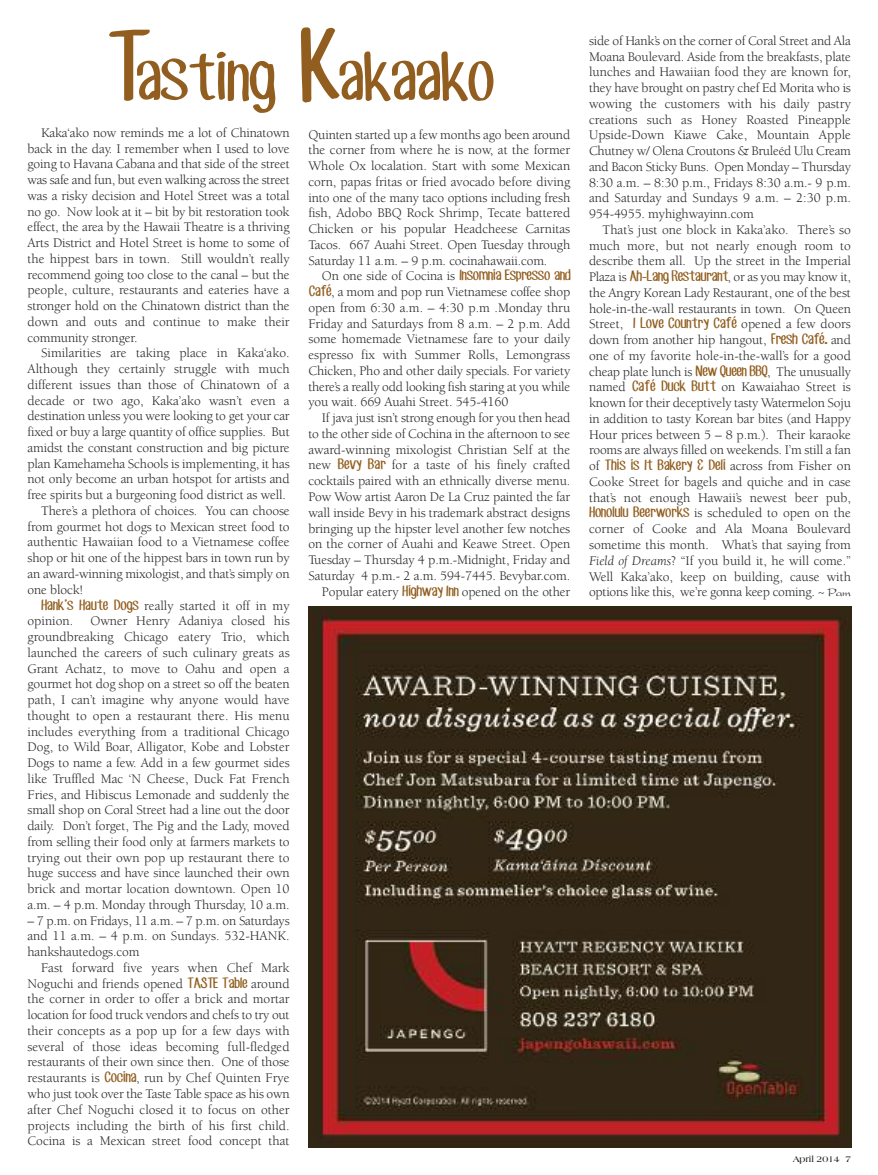
<style>
.page{position:relative;width:878px;height:1175px;background:#fff}
.page>*{position:absolute;margin:0;border:0;box-sizing:border-box;transform-origin:0 0}
.t1{font:60px "CF Jack Story";letter-spacing:-.01em;color:#915e1f}
.t2{font:13.5px/15.8px "Berkeley";letter-spacing:-.01em;color:#272627;text-align:justify}
.t3{font:700 9px "Americana";letter-spacing:-.01em;color:#272627}
.s1{font-size:90px}
.s2{font-family:"CF Jack Story";color:#915e1f}
.s3{font-style:italic}
.s4{font-family:"Present";font-size:12px}
</style>
<div class="page">
<img style="left:309px;top:606px;width:543px;height:541px">
<h1 class="t1" style="left:105px;top:39px;width:388px"><span class="s1">T</span>asting <span class="s1">K</span>akaako</h1>
<p class="t2" style="left:27px;top:126px;width:264px;text-indent:14px">Kaka‘ako now reminds me a lot of Chinatown back in the day. I remember when I used to love going to Havana Cabana and that side of the street was safe and fun, but even walking across the street was a risky decision and Hotel Street was a total no go. Now look at it – bit by bit restoration took effect, the area by the Hawaii Theatre is a thriving Arts District and Hotel Street is home to some of the hippest bars in town. Still wouldn’t really recommend going too close to the canal – but the people, culture, restaurants and eateries have a stronger hold on the Chinatown district than the down and outs and continue to make their community stronger.</p>
<p class="t2" style="left:41px;top:346px;width:250px">Similarities are taking place in Kaka‘ako.</p>
<p class="t2" style="left:28px;top:362px;width:264px">Although they certainly struggle with much</p>
<p class="t2" style="left:28px;top:378px;width:264px">different issues than those of Chinatown of a</p>
<p class="t2" style="left:28px;top:394px;width:264px">decade or two ago, Kaka’ako wasn’t even a</p>
<p class="t2" style="left:28px;top:409px;width:264px">destination unless you were looking to get your car</p>
<p class="t2" style="left:28px;top:425px;width:264px">fixed or buy a large quantity of office supplies. But</p>
<p class="t2" style="left:28px;top:441px;width:264px">amidst the constant construction and big picture</p>
<p class="t2" style="left:28px;top:457px;width:264px">plan Kamehameha Schools is implementing, it has</p>
<p class="t2" style="left:28px;top:472px;width:264px">not only become an urban hotspot for artists and</p>
<p class="t2" style="left:28px;top:488px;width:260px">free spirits but a burgeoning food district as well.</p>
<p class="t2" style="left:41px;top:504px;width:250px">There’s a plethora of choices. You can choose</p>
<p class="t2" style="left:28px;top:520px;width:264px">from gourmet hot dogs to Mexican street food to</p>
<p class="t2" style="left:28px;top:535px;width:264px">authentic Hawaiian food to a Vietnamese coffee</p>
<p class="t2" style="left:28px;top:551px;width:264px">shop or hit one of the hippest bars in town run by</p>
<p class="t2" style="left:28px;top:567px;width:263px">an award-winning mixologist, and that’s simply on</p>
<p class="t2" style="left:28px;top:583px;width:57px">one block!</p>
<p class="t2" style="left:41px;top:598px;width:250px"><span class="s2">Hank’s Haute Dogs</span> really started it off in my</p>
<p class="t2" style="left:28px;top:614px;width:47px">opinion.</p>
<p class="t2" style="left:28px;top:614px;width:264px;text-indent:63px">Owner Henry Adaniya closed his groundbreaking Chicago eatery Trio, which launched the careers of such culinary greats as Grant Achatz, to move to Oahu and open a gourmet hot dog shop on a street so off the beaten path, I can’t imagine why anyone would have thought to open a restaurant there. His menu includes everything from a traditional Chicago Dog, to Wild Boar, Alligator, Kobe and Lobster Dogs to name a few. Add in a few gourmet sides like Truffled Mac ‘N Cheese, Duck Fat French Fries, and Hibiscus Lemonade and suddenly the small shop on Coral Street had a line out the door daily. Don’t forget, The Pig and the Lady, moved from selling their food only at farmers markets to trying out their own pop up restaurant there to huge success and have since launched their own brick and mortar location downtown. Open 10 a.m. – 4 p.m. Monday through Thursday, 10 a.m.</p>
<p class="t2" style="left:27px;top:913px;width:264px">– 7 p.m. on Fridays, 11 a.m. – 7 p.m. on Saturdays and 11 a.m. – 4 p.m. on Sundays. 532-HANK. hankshautedogs.com</p>
<p class="t2" style="left:27px;top:961px;width:264px;text-indent:14px">Fast forward five years when Chef Mark Noguchi and friends opened <span class="s2">TASTE Table</span> around the corner in order to offer a brick and mortar location for food truck vendors and chefs to try out their concepts as a pop up for a few days with several of those ideas becoming full-fledged restaurants of their own since then. One of those restaurants is <span class="s2">Cocina</span>, run by Chef Quinten Frye who just took over the Taste Table space as his own after Chef Noguchi closed it to focus on other projects including the birth of his first child.<br>Cocina is a Mexican street food concept that</p>
<p class="t2" style="left:308px;top:128px;width:263px">Quinten started up a few months ago been around the corner from where he is now, at the former Whole Ox localation. Start with some Mexican corn, papas fritas or fried avocado before diving into one of the many taco options including fresh fish, Adobo BBQ Rock Shrimp, Tecate battered Chicken or his popular Headcheese Carnitas Tacos. 667 Auahi Street. Open Tuesday through Saturday 11 a.m. – 9 p.m. cocinahawaii.com.</p>
<p class="t2" style="left:308px;top:269px;width:263px;text-indent:13px">On one side of Cocina is <span class="s2">Insomnia Espresso and Café</span>, a mom and pop run Vietnamese coffee shop open from 6:30 a.m. – 4:30 p.m .Monday thru Friday and Saturdays from 8 a.m. – 2 p.m. Add some homemade Vietnamese fare to your daily espresso fix with Summer Rolls, Lemongrass Chicken, Pho and other daily specials. For variety there’s a really odd looking fish staring at you while you wait. 669 Auahi Street. 545-4160</p>
<p class="t2" style="left:308px;top:411px;width:263px;text-align:right">If java just isn’t strong enough for you then head to the other side of Cochina in the afternoon to see award-winning mixologist Christian Self at the new <span class="s2">Bevy Bar</span> for a taste of his finely crafted cocktails paired with an ethnically diverse menu.<br>Pow Wow artist Aaron De La Cruz painted the far wall inside Bevy in his trademark abstract designs bringing up the hipster level another few notches on the corner of Auahi and Keawe Street. Open Tuesday – Thursday 4 p.m.-Midnight, Friday and Saturday 4 p.m.- 2 a.m. 594-7445. Bevybar.com.<br>Popular eatery <span class="s2">Highway Inn</span> opened on the other</p>
<p class="t2" style="left:589px;top:34px;width:263px">side of Hank’s on the corner of Coral Street and Ala Moana Boulevard. Aside from the breakfasts, plate lunches and Hawaiian food they are known for, they have brought on pastry chef Ed Morita who is wowing the customers with his daily pastry creations such as Honey Roasted Pineapple Upside-Down Kiawe Cake, Mountain Apple Chutney w/ Olena Croutons &amp; Bruleéd Ulu Cream and Bacon Sticky Buns. Open Monday – Thursday 8:30 a.m. – 8:30 p.m., Fridays 8:30 a.m.- 9 p.m. and Saturday and Sundays 9 a.m. – 2:30 p.m.<br>954-4955. myhighwayinn.com</p>
<p class="t2" style="left:589px;top:223px;width:263px;text-indent:13px">That’s just one block in Kaka’ako. There’s so much more, but not nearly enough room to describe them all. Up the street in the Imperial Plaza is <span class="s2">Ah-Lang Restaurant</span>, or as you may know it, the Angry Korean Lady Restaurant, one of the best hole-in-the-wall restaurants in town. On Queen Street, <span class="s2">I Love Country Café</span> opened a few doors down from another hip hangout, <span class="s2">Fresh Café.</span> and one of my favorite hole-in-the-wall’s for a good cheap plate lunch is <span class="s2">New Queen BBQ</span>, The unusually named <span class="s2">Café Duck Butt</span> on Kawaiahao Street is known for their deceptively tasty Watermelon Soju in addition to tasty Korean bar bites (and Happy Hour prices between 5 – 8 p.m.). Their karaoke rooms are always filled on weekends. I’m still a fan of <span class="s2">This is It Bakery &amp; Deli</span> across from Fisher on Cooke Street for bagels and quiche and in case that’s not enough Hawaii’s newest beer pub, <span class="s2">Honolulu Beerworks</span> is scheduled to open on the corner of Cooke and Ala Moana Boulevard sometime this month. What’s that saying from <span class="s3">Field of Dreams</span>? “If you build it, he will come.” Well Kaka’ako, keep on building, cause with options like this, we’re gonna keep coming. <span class="s4">~ Pam</span></p>
<p class="t3" style="left:792px;top:1155px;width:60px">April 2014 7</p>
</div>
